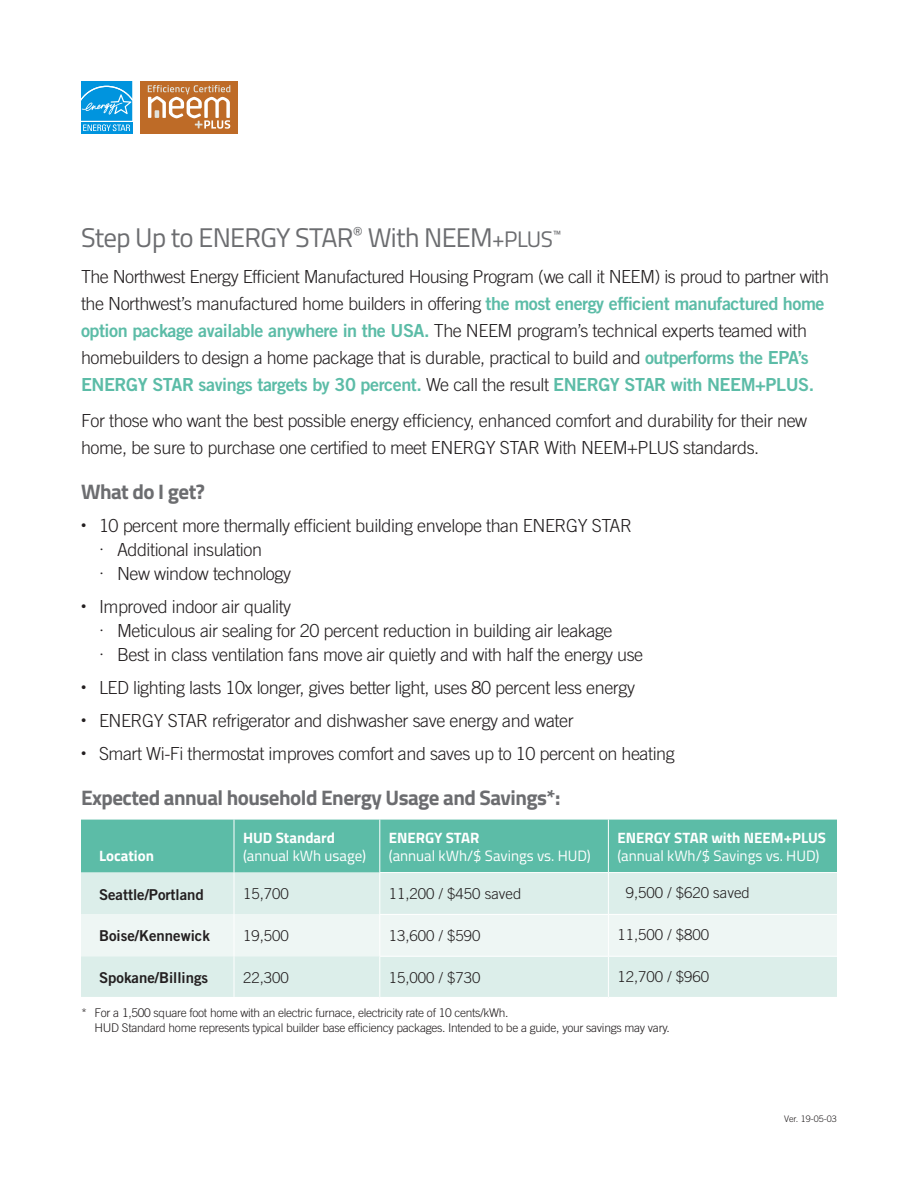
<style>
.page{position:relative;width:918px;height:1188px;background:#fff}
.page>*{position:absolute;margin:0;border:0;box-sizing:border-box;transform-origin:0 0}
.t1{font:27px "Titillium Web";letter-spacing:-.025em;color:#6c6d70}
.sub{font:700 21px "Titillium Web";letter-spacing:-.025em;color:#6c6d70}
.t2{font:300 18px/27px "Trade Gothic";letter-spacing:-.025em;color:#231f20}
.t3{font:300 15px "Trade Gothic";color:#231f20}
.t4{font:15px "Titillium Web";color:#fff}
.t5{font:700 15px "Titillium Web";color:#fff}
.t6{font:15px "Trade Gothic Bold Two";color:#231f20}
.t7{font:300 12px/15px "Trade Gothic";letter-spacing:-.025em;color:#231f20}
.t8{font:300 9px "Trade Gothic";color:#231f20}
.s1{font-size:22.5px}
.s2{font-family:"Trade Gothic Bold Two";font-weight:400;color:#5cbca7}
</style>
<div class="page">
<div style="left:81px;top:820px;width:756px;height:53px;background:#5cbca7"></div>
<div style="left:81px;top:873px;width:756px;height:124px;background:#dceeea"></div>
<div style="left:81px;top:914px;width:756px;height:42px;background:#eef6f4"></div>
<hr style="left:379px;top:820px;width:1px;height:52px;background:#fff">
<hr style="left:379px;top:873px;width:1px;height:41px;background:#fff">
<hr style="left:379px;top:915px;width:1px;height:41px;background:#fff">
<hr style="left:379px;top:957px;width:1px;height:40px;background:#fff">
<hr style="left:379px;top:872px;width:229px;height:1px;background:#fff">
<hr style="left:608px;top:872px;width:229px;height:1px;background:#fff">
<hr style="left:379px;top:914px;width:229px;height:1px;background:#fff">
<hr style="left:608px;top:914px;width:229px;height:1px;background:#fff">
<hr style="left:379px;top:956px;width:229px;height:1px;background:#fff">
<hr style="left:608px;top:956px;width:229px;height:1px;background:#fff">
<hr style="left:234px;top:820px;width:1px;height:53px;background:#fff">
<hr style="left:234px;top:873px;width:1px;height:41px;background:#fff">
<hr style="left:234px;top:914px;width:1px;height:42px;background:#fff">
<hr style="left:234px;top:956px;width:1px;height:41px;background:#fff">
<hr style="left:608px;top:820px;width:1px;height:52px;background:#fff">
<hr style="left:608px;top:873px;width:1px;height:41px;background:#fff">
<hr style="left:608px;top:915px;width:1px;height:41px;background:#fff">
<hr style="left:608px;top:957px;width:1px;height:40px;background:#fff">
<div style="left:81px;top:122px;width:51px;height:12px;background:#0094de"></div>
<svg style="left:81px;top:81px;width:51px;height:50px;background:#2ca6e3"></svg>
<div style="left:140px;top:81px;width:98px;height:53px;background:#be6b27"></div>
<svg style="left:148px;top:85px;width:82px;height:44px"></svg>
<p class="t1" style="left:81px;top:217px;width:482px">Step Up to ENERGY STAR<sup>®</sup> With NEEM<span class="s1">+PLUS</span><sup>™</sup></p>
<p class="t2" style="left:81px;top:262px;width:750px">The Northwest Energy Efficient Manufactured Housing Program (we call it NEEM) is proud to partner with the Northwest’s manufactured home builders in offering <span class="s2">the most energy efficient manufactured home option package available anywhere in the USA.</span> The NEEM program’s technical experts teamed with homebuilders to design a home package that is durable, practical to build and <span class="s2">outperforms the EPA’s ENERGY STAR savings targets by 30 percent.</span> We call the result <span class="s2">ENERGY STAR with NEEM+PLUS.</span></p>
<p class="t2" style="left:81px;top:406px;width:728px">For those who want the best possible energy efficiency, enhanced comfort and durability for their new home, be sure to purchase one certified to meet ENERGY STAR With NEEM+PLUS standards.</p>
<p class="sub" style="left:81px;top:475px;width:126px">What do I get?</p>
<p class="t2" style="left:81px;top:511px;width:553px"><sup>•</sup> 10 percent more thermally efficient building envelope than ENERGY STAR</p>
<p class="t2" style="left:99px;top:535px;width:165px">· Additional insulation</p>
<p class="t2" style="left:99px;top:559px;width:194px">· New window technology</p>
<p class="t2" style="left:81px;top:592px;width:212px"><sup>•</sup> Improved indoor air quality</p>
<p class="t2" style="left:99px;top:616px;width:515px">· Meticulous air sealing for 20 percent reduction in building air leakage</p>
<p class="t2" style="left:99px;top:640px;width:546px">· Best in class ventilation fans move air quietly and with half the energy use</p>
<p class="t2" style="left:81px;top:673px;width:556px"><sup>•</sup> LED lighting lasts 10x longer, gives better light, uses 80 percent less energy</p>
<p class="t2" style="left:81px;top:706px;width:494px"><sup>•</sup> ENERGY STAR refrigerator and dishwasher save energy and water</p>
<p class="t2" style="left:81px;top:739px;width:595px"><sup>•</sup> Smart Wi-Fi thermostat improves comfort and saves up to 10 percent on heating</p>
<p class="sub" style="left:81px;top:781px;width:481px">Expected annual household Energy Usage and Savings*:</p>
<p class="t5" style="left:99px;top:844px;width:57px">Location</p>
<p class="t5" style="left:243px;top:826px;width:94px">HUD Standard</p>
<p class="t4" style="left:243px;top:844px;width:125px">(annual kWh usage)</p>
<p class="t5" style="left:389px;top:826px;width:92px">ENERGY STAR</p>
<p class="t4" style="left:389px;top:844px;width:204px">(annual kWh/$ Savings vs. HUD)</p>
<p class="t5" style="left:617px;top:826px;width:210px">ENERGY STAR with NEEM+PLUS</p>
<p class="t4" style="left:617px;top:844px;width:204px">(annual kWh/$ Savings vs. HUD)</p>
<p class="t6" style="left:99px;top:885px;width:106px">Seattle/Portland</p>
<p class="t3" style="left:243px;top:885px;width:47px">15,700</p>
<p class="t3" style="left:389px;top:885px;width:134px">11,200 / $450 saved</p>
<p class="t3" style="left:626px;top:884px;width:126px">9,500 / $620 saved</p>
<p class="t6" style="left:99px;top:927px;width:112px">Boise/Kennewick</p>
<p class="t3" style="left:243px;top:927px;width:47px">19,500</p>
<p class="t3" style="left:389px;top:927px;width:93px">13,600 / $590</p>
<p class="t3" style="left:617px;top:925px;width:93px">11,500 / $800</p>
<p class="t6" style="left:99px;top:969px;width:111px">Spokane/Billings</p>
<p class="t3" style="left:243px;top:969px;width:47px">22,300</p>
<p class="t3" style="left:389px;top:969px;width:93px">15,000 / $730</p>
<p class="t3" style="left:617px;top:967px;width:93px">12,700 / $960</p>
<p class="t7" style="left:94px;top:1005px;width:577px;text-indent:-14px">* For a 1,500 square foot home with an electric furnace, electricity rate of 10 cents/kWh.<br>HUD Standard home represents typical builder base efficiency packages. Intended to be a guide, your savings may vary.</p>
<p class="t8" style="left:784px;top:1113px;width:54px">Ver. 19-05-03</p>
</div>
